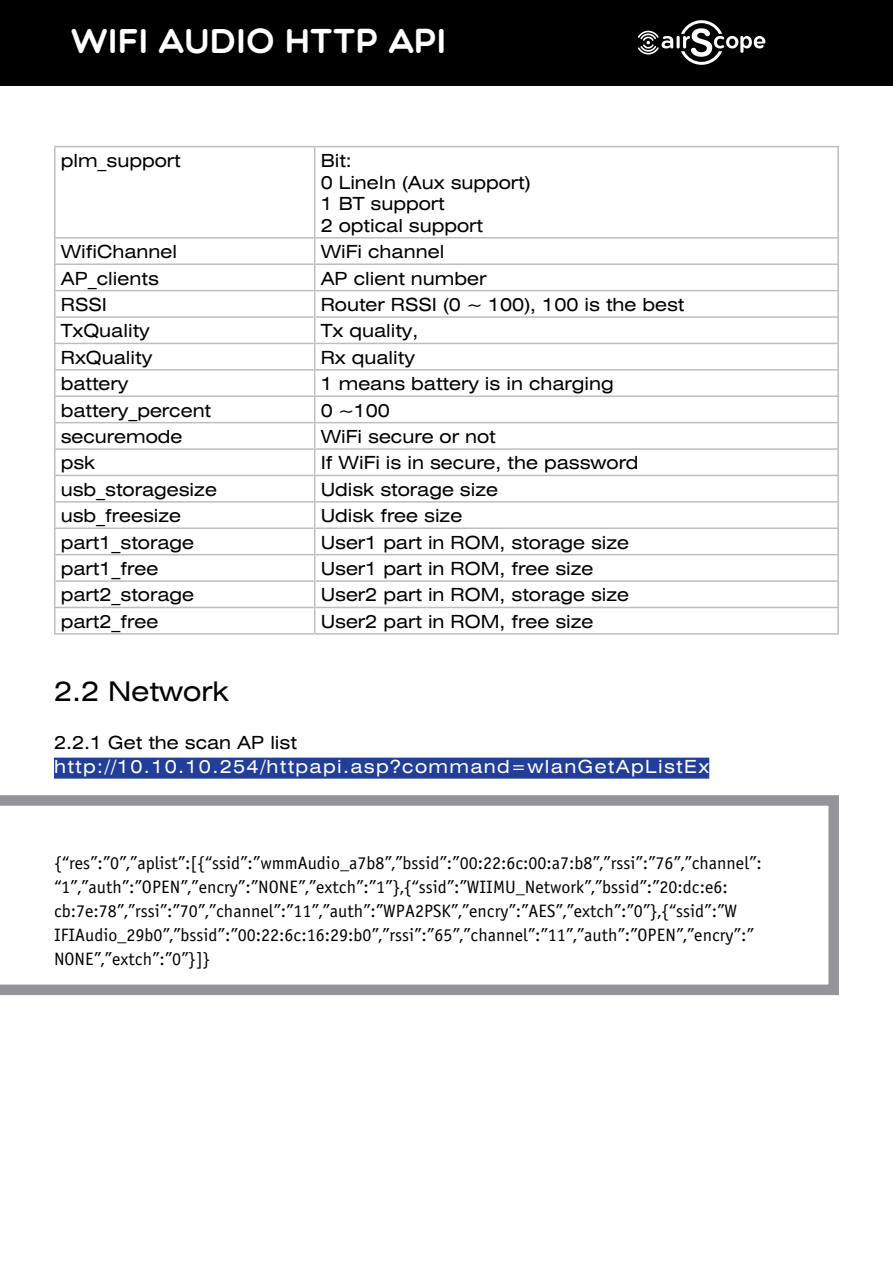
<style>
.page{position:relative;width:893px;height:1263px;background:#fff}
.page>*{position:absolute;margin:0;border:0;box-sizing:border-box;transform-origin:0 0}
.t1{font:34.65px "Multicolore";color:#fff}
.t2{font:27px "Helios Ext";color:#000}
.t3{font:18px "Helios Ext";color:#000}
.t4{font:18px "Officina Sans C";color:#000}
.t5{font:18px "Helios Ext";letter-spacing:.075em;color:#fff}
</style>
<div class="page">
<div style="left:0;top:0;width:893px;height:85px;background:#000"></div>
<svg style="left:638px;top:20px;width:127px;height:45px"></svg>
<svg style="left:0;top:795px;width:839px;height:200px"></svg>
<div style="left:54px;top:758px;width:655px;height:21px;background:#233e99"></div>
<hr style="left:314px;top:147px;width:1px;height:90px;background:#bcbec0">
<hr style="left:54px;top:237px;width:261px;height:2px;background:#bcbec0">
<hr style="left:315px;top:237px;width:524px;height:2px;background:#bcbec0">
<hr style="left:54px;top:263px;width:261px;height:2px;background:#bcbec0">
<hr style="left:315px;top:263px;width:524px;height:2px;background:#bcbec0">
<hr style="left:54px;top:290px;width:261px;height:1px;background:#bcbec0">
<hr style="left:315px;top:290px;width:524px;height:1px;background:#bcbec0">
<hr style="left:54px;top:316px;width:261px;height:2px;background:#bcbec0">
<hr style="left:315px;top:316px;width:524px;height:2px;background:#bcbec0">
<hr style="left:54px;top:343px;width:261px;height:1px;background:#bcbec0">
<hr style="left:315px;top:343px;width:524px;height:1px;background:#bcbec0">
<hr style="left:54px;top:369px;width:261px;height:2px;background:#bcbec0">
<hr style="left:315px;top:369px;width:524px;height:2px;background:#bcbec0">
<hr style="left:54px;top:395px;width:261px;height:2px;background:#bcbec0">
<hr style="left:315px;top:395px;width:524px;height:2px;background:#bcbec0">
<hr style="left:54px;top:422px;width:261px;height:1px;background:#bcbec0">
<hr style="left:315px;top:422px;width:524px;height:1px;background:#bcbec0">
<hr style="left:54px;top:448px;width:261px;height:2px;background:#bcbec0">
<hr style="left:315px;top:448px;width:524px;height:2px;background:#bcbec0">
<hr style="left:54px;top:475px;width:261px;height:1px;background:#bcbec0">
<hr style="left:315px;top:475px;width:524px;height:1px;background:#bcbec0">
<hr style="left:54px;top:501px;width:261px;height:2px;background:#bcbec0">
<hr style="left:315px;top:501px;width:524px;height:2px;background:#bcbec0">
<hr style="left:54px;top:527px;width:261px;height:2px;background:#bcbec0">
<hr style="left:315px;top:527px;width:524px;height:2px;background:#bcbec0">
<hr style="left:54px;top:554px;width:261px;height:1px;background:#bcbec0">
<hr style="left:315px;top:554px;width:524px;height:1px;background:#bcbec0">
<hr style="left:54px;top:580px;width:261px;height:2px;background:#bcbec0">
<hr style="left:315px;top:580px;width:524px;height:2px;background:#bcbec0">
<hr style="left:54px;top:607px;width:261px;height:1px;background:#bcbec0">
<hr style="left:315px;top:607px;width:524px;height:1px;background:#bcbec0">
<svg style="left:314px;top:239px;width:1px;height:394px"></svg>
<hr style="left:54px;top:633px;width:261px;height:2px;background:#bcbec0">
<hr style="left:315px;top:633px;width:524px;height:2px;background:#bcbec0">
<hr style="left:54px;top:146px;width:261px;height:1px;background:#bcbec0">
<hr style="left:54px;top:147px;width:2px;height:90px;background:#bcbec0">
<hr style="left:315px;top:146px;width:524px;height:1px;background:#bcbec0">
<hr style="left:837px;top:147px;width:2px;height:90px;background:#bcbec0">
<hr style="left:54px;top:239px;width:2px;height:24px;background:#bcbec0">
<hr style="left:837px;top:239px;width:2px;height:24px;background:#bcbec0">
<hr style="left:54px;top:265px;width:2px;height:25px;background:#bcbec0">
<hr style="left:837px;top:265px;width:2px;height:25px;background:#bcbec0">
<hr style="left:54px;top:291px;width:2px;height:25px;background:#bcbec0">
<hr style="left:837px;top:291px;width:2px;height:25px;background:#bcbec0">
<hr style="left:54px;top:318px;width:2px;height:25px;background:#bcbec0">
<hr style="left:837px;top:318px;width:2px;height:25px;background:#bcbec0">
<hr style="left:54px;top:344px;width:2px;height:25px;background:#bcbec0">
<hr style="left:837px;top:344px;width:2px;height:25px;background:#bcbec0">
<hr style="left:54px;top:371px;width:2px;height:24px;background:#bcbec0">
<hr style="left:837px;top:371px;width:2px;height:24px;background:#bcbec0">
<hr style="left:54px;top:397px;width:2px;height:25px;background:#bcbec0">
<hr style="left:837px;top:397px;width:2px;height:25px;background:#bcbec0">
<hr style="left:54px;top:423px;width:2px;height:25px;background:#bcbec0">
<hr style="left:837px;top:423px;width:2px;height:25px;background:#bcbec0">
<hr style="left:54px;top:450px;width:2px;height:25px;background:#bcbec0">
<hr style="left:837px;top:450px;width:2px;height:25px;background:#bcbec0">
<hr style="left:54px;top:476px;width:2px;height:25px;background:#bcbec0">
<hr style="left:837px;top:476px;width:2px;height:25px;background:#bcbec0">
<hr style="left:54px;top:503px;width:2px;height:24px;background:#bcbec0">
<hr style="left:837px;top:503px;width:2px;height:24px;background:#bcbec0">
<hr style="left:54px;top:529px;width:2px;height:25px;background:#bcbec0">
<hr style="left:837px;top:529px;width:2px;height:25px;background:#bcbec0">
<hr style="left:54px;top:555px;width:2px;height:25px;background:#bcbec0">
<hr style="left:837px;top:555px;width:2px;height:25px;background:#bcbec0">
<hr style="left:54px;top:582px;width:2px;height:25px;background:#bcbec0">
<hr style="left:837px;top:582px;width:2px;height:25px;background:#bcbec0">
<hr style="left:54px;top:608px;width:2px;height:25px;background:#bcbec0">
<hr style="left:837px;top:608px;width:2px;height:25px;background:#bcbec0">
<h1 class="t1" style="left:71px;top:20px;width:377px">WIFI Audio HTTP API</h1>
<p class="t3" style="left:61px;top:150px;width:121px">plm_support</p>
<p class="t3" style="left:321px;top:150px;width:33px">Bit:</p>
<p class="t3" style="left:321px;top:171px;width:212px">0 LineIn (Aux support)</p>
<p class="t3" style="left:321px;top:193px;width:126px">1 BT support</p>
<p class="t3" style="left:321px;top:215px;width:164px">2 optical support</p>
<p class="t3" style="left:61px;top:241px;width:118px">WifiChannel</p>
<p class="t3" style="left:321px;top:241px;width:125px">WiFi channel</p>
<p class="t3" style="left:61px;top:267px;width:100px">AP_clients</p>
<p class="t3" style="left:321px;top:267px;width:167px">AP client number</p>
<p class="t3" style="left:61px;top:294px;width:48px">RSSI</p>
<p class="t3" style="left:321px;top:294px;width:365px">Router RSSI (0 ~ 100), 100 is the best</p>
<p class="t3" style="left:61px;top:320px;width:91px">TxQuality</p>
<p class="t3" style="left:321px;top:320px;width:99px">Tx quality,</p>
<p class="t3" style="left:61px;top:347px;width:93px">RxQuality</p>
<p class="t3" style="left:321px;top:347px;width:96px">Rx quality</p>
<p class="t3" style="left:61px;top:373px;width:69px">battery</p>
<p class="t3" style="left:321px;top:373px;width:295px">1 means battery is in charging</p>
<p class="t3" style="left:61px;top:399px;width:152px">battery_percent</p>
<p class="t3" style="left:321px;top:399px;width:71px">0 ~100</p>
<p class="t3" style="left:61px;top:426px;width:123px">securemode</p>
<p class="t3" style="left:321px;top:426px;width:177px">WiFi secure or not</p>
<p class="t3" style="left:61px;top:452px;width:36px">psk</p>
<p class="t3" style="left:321px;top:452px;width:319px">If WiFi is in secure, the password</p>
<p class="t3" style="left:61px;top:479px;width:158px">usb_storagesize</p>
<p class="t3" style="left:321px;top:479px;width:179px">Udisk storage size</p>
<p class="t3" style="left:61px;top:505px;width:122px">usb_freesize</p>
<p class="t3" style="left:321px;top:505px;width:143px">Udisk free size</p>
<p class="t3" style="left:61px;top:531px;width:135px">part1_storage</p>
<p class="t3" style="left:321px;top:531px;width:310px">User1 part in ROM, storage size</p>
<p class="t3" style="left:61px;top:558px;width:99px">part1_free</p>
<p class="t3" style="left:321px;top:558px;width:274px">User1 part in ROM, free size</p>
<p class="t3" style="left:61px;top:584px;width:135px">part2_storage</p>
<p class="t3" style="left:321px;top:584px;width:310px">User2 part in ROM, storage size</p>
<p class="t3" style="left:61px;top:611px;width:99px">part2_free</p>
<p class="t3" style="left:321px;top:611px;width:274px">User2 part in ROM, free size</p>
<p class="t2" style="left:54px;top:675px;width:176px">2.2 Network</p>
<p class="t3" style="left:54px;top:731px;width:244px">2.2.1 Get the scan AP list</p>
<p class="t5" style="left:54px;top:755px;width:657px">http://10.10.10.254/httpapi.asp?command=wlanGetApListEx</p>
<p class="t4" style="left:54px;top:853px;width:709px">{“res”:”0”,”aplist”:[{“ssid”:”wmmAudio_a7b8”,”bssid”:”00:22:6c:00:a7:b8”,”rssi”:”76”,”channel”:</p>
<p class="t4" style="left:54px;top:877px;width:675px">“1”,”auth”:”OPEN”,”encry”:”NONE”,”extch”:”1”},{“ssid”:”WIIMU_Network”,”bssid”:”20:dc:e6:</p>
<p class="t4" style="left:54px;top:901px;width:685px">cb:7e:78”,”rssi”:”70”,”channel”:”11”,”auth”:”WPA2PSK”,”encry”:”AES”,”extch”:”0”},{“ssid”:”W</p>
<p class="t4" style="left:54px;top:925px;width:701px">IFIAudio_29b0”,”bssid”:”00:22:6c:16:29:b0”,”rssi”:”65”,”channel”:”11”,”auth”:”OPEN”,”encry”:”</p>
<p class="t4" style="left:54px;top:949px;width:158px">NONE”,”extch”:”0”}]}</p>
</div>
